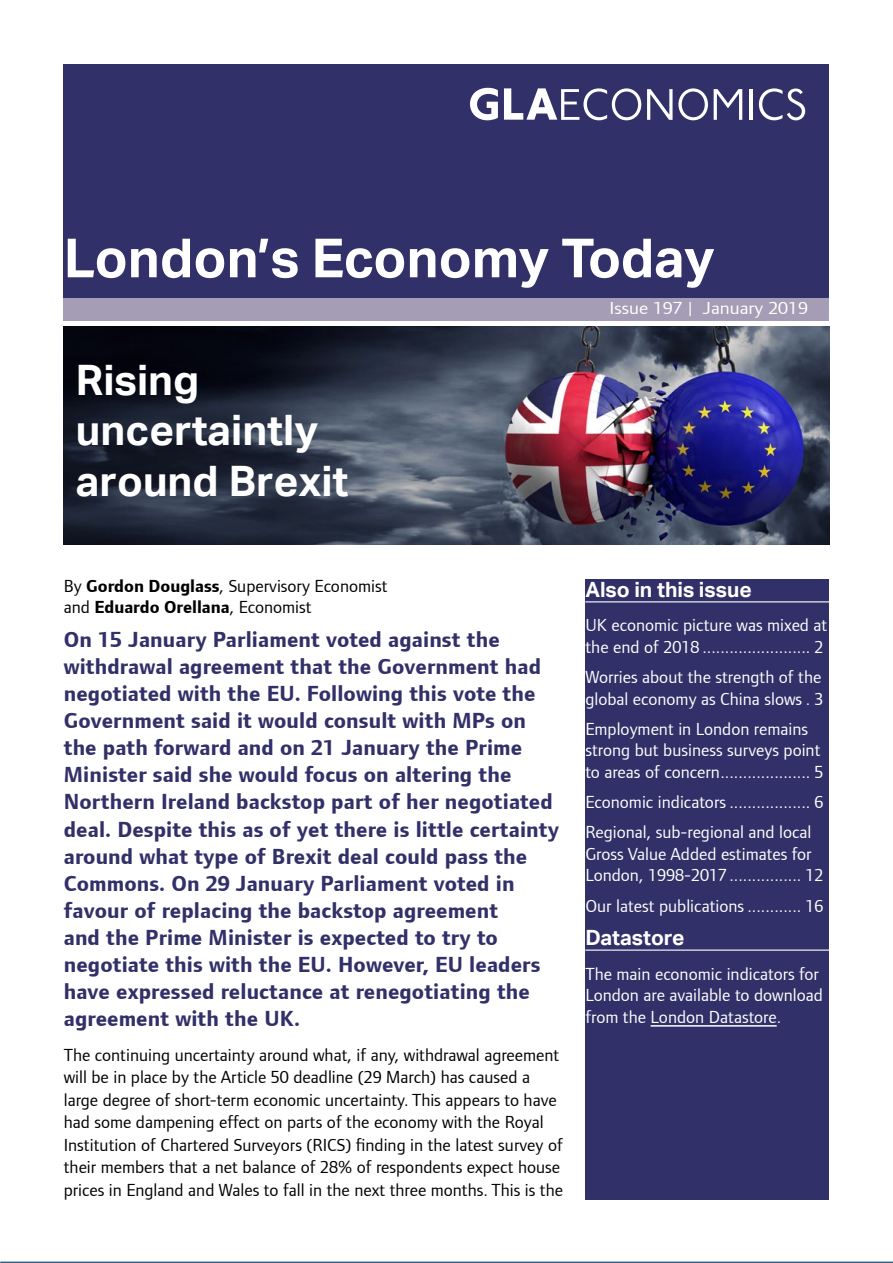
<style>
.page{position:relative;width:893px;height:1263px;background:#fff}
.page>*{position:absolute;margin:0;border:0;box-sizing:border-box;transform-origin:0 0}
.t1{font:700 54px "Aktiv Grotesk";color:#fff}
.Heading_1{font:700 42px/50.6px "Aktiv Grotesk";color:#fff}
.Lead_paragraph{font:700 22.5px/27px "Foundry Form Sans";letter-spacing:.005em;color:#313068}
.TOC_heading{font:700 21px "Aktiv Grotesk";color:#fff}
.t2{font:18px/21.6px "Foundry Form Sans";color:#fff}
.Body_text{font:18px/22.5px "Foundry Form Sans";color:#000}
.Byline{font:18px/21.6px "Foundry Form Sans";color:#000}
.t3{font:18px "Foundry Form Sans";color:#fff;scale:1.1 1}
.s1{font-weight:700}
</style>
<div class="page">
<div style="left:64px;top:64px;width:765px;height:234px;background:#313068"></div>
<div style="left:64px;top:298px;width:765px;height:22px;background:#a59cb5"></div>
<hr style="left:0;top:1261px;width:893px;height:2px;background:#365e85">
<svg style="left:647px;top:88px;width:61px;height:32px"></svg>
<svg style="left:714px;top:89px;width:28px;height:31px"></svg>
<hr style="left:750px;top:89px;width:3px;height:31px;background:#fff">
<svg style="left:759px;top:88px;width:46px;height:32px"></svg>
<svg style="left:470px;top:88px;width:28px;height:32px"></svg>
<svg style="left:504px;top:88px;width:137px;height:32px"></svg>
<img style="left:64px;top:327px;width:765px;height:217px">
<div style="left:585px;top:579px;width:244px;height:620px;background:#313068"></div>
<hr style="left:585px;top:601px;width:244px;height:1px;background:#fff">
<hr style="left:585px;top:949px;width:244px;height:2px;background:#fff">
<hr style="left:651px;top:1025px;width:126px;height:1px;background:#fff">
<h1 class="t1" style="left:64px;top:227px;width:652px">London’s Economy Today</h1>
<p class="t3" style="left:609px;top:298px;width:182px">Issue 197 | January 2019</p>
<p class="Heading_1" style="left:76px;top:355px;width:274px">Rising uncertaintly around Brexit</p>
<p class="Byline" style="left:64px;top:575px;width:325px">By <span class="s1">Gordon Douglass</span>, Supervisory Economist and <span class="s1">Eduardo Orellana</span>, Economist</p>
<p class="Lead_paragraph" style="left:64px;top:626px;width:497px">On 15 January Parliament voted against the withdrawal agreement that the Government had negotiated with the EU. Following this vote the Government said it would consult with MPs on the path forward and on 21 January the Prime Minister said she would focus on altering the Northern Ireland backstop part of her negotiated deal. Despite this as of yet there is little certainty around what type of Brexit deal could pass the Commons. On 29 January Parliament voted in favour of replacing the backstop agreement<br>and the Prime Minister is expected to try to negotiate this with the EU. However, EU leaders have expressed reluctance at renegotiating the agreement with the UK.</p>
<p class="Body_text" style="left:64px;top:1043px;width:501px">The continuing uncertainty around what, if any, withdrawal agreement will be in place by the Article 50 deadline (29 March) has caused a large degree of short-term economic uncertainty. This appears to have had some dampening effect on parts of the economy with the Royal Institution of Chartered Surveyors (RICS) finding in the latest survey of their members that a net balance of 28% of respondents expect house prices in England and Wales to fall in the next three months. This is the</p>
<p class="TOC_heading" style="left:585px;top:577px;width:168px">Also in this issue</p>
<p class="t2" style="left:585px;top:614px;width:244px">UK economic picture was mixed at the end of 2018 ........................ 2</p>
<p class="t2" style="left:585px;top:666px;width:240px">Worries about the strength of the global economy as China slows . 3</p>
<p class="t2" style="left:585px;top:718px;width:240px">Employment in London remains strong but business surveys point to areas of concern.................... 5</p>
<p class="t2" style="left:585px;top:791px;width:240px">Economic indicators .................. 6</p>
<p class="t2" style="left:585px;top:821px;width:240px">Regional, sub-regional and local<br>Gross Value Added estimates for<br>London, 1998-2017 ................ 12</p>
<p class="t2" style="left:585px;top:895px;width:240px">Our latest publications ............ 16</p>
<p class="TOC_heading" style="left:585px;top:926px;width:101px">Datastore</p>
<p class="t2" style="left:585px;top:963px;width:239px">The main economic indicators for<br>London are available to download from the London Datastore.</p>
</div>
